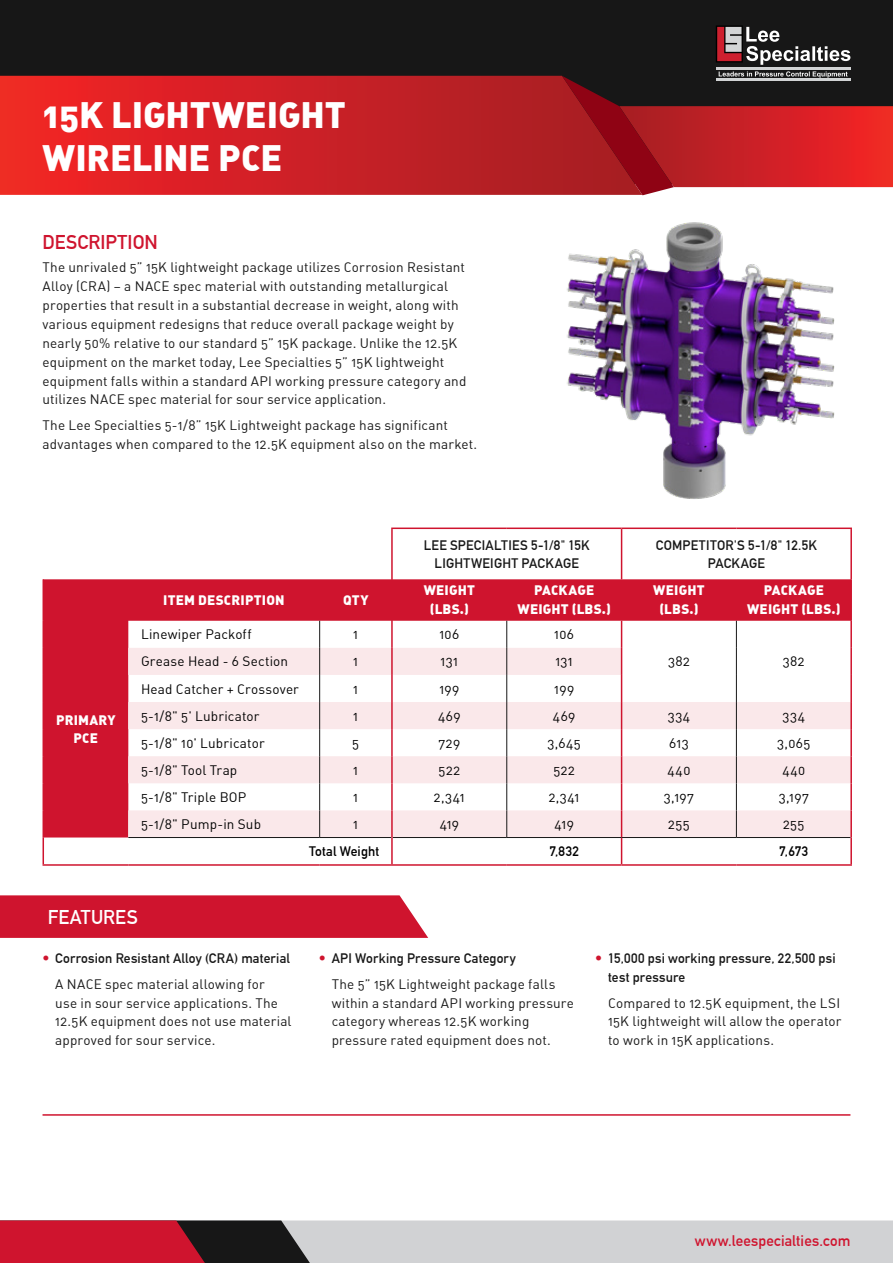
<style>
.page{position:relative;width:893px;height:1263px;background:#fff}
.page>*{position:absolute;margin:0;border:0;box-sizing:border-box;transform-origin:0 0}
.t1{font:900 36px/43.2px "DIN Alternate";letter-spacing:-.005em;color:#fff}
.t2{font:700 19.5px "DIN Alternate";letter-spacing:.005em;color:#cf142e}
.t3{font:700 19.5px "DIN Alternate";letter-spacing:.01em;color:#fff}
.t4{font:700 15px "DIN Alternate";letter-spacing:.01em;color:#cf142e}
.t5{font:13.5px/18.9px "DIN Alternate";letter-spacing:.01em;color:#171717}
.t6{font:13.5px "DIN Alternate";letter-spacing:.015em;color:#000}
.t7{font:700 13.5px/18.9px "DIN Alternate";letter-spacing:.015em;color:#171717}
.t8{font:900 13.5px/18.9px "DIN Alternate";letter-spacing:.015em;color:#fff;text-align:center}
.t9{font:700 13.5px "DIN Alternate";letter-spacing:.01em;color:#000}
.s1{font-weight:900;font-size:15px;color:#cf142e}
.s2{font-weight:400}
.s3{font-weight:700}
</style>
<div class="page">
<div style="left:0;top:0;width:893px;height:184px;background:#171717"></div>
<svg style="left:0;top:76px;width:562px;height:119px;background:#cf2125"></svg>
<img style="left:567px;top:222px;width:268px;height:277px">
<svg style="left:44px;top:579px;width:806px;height:258px;fill:#cf142e"></svg>
<svg style="left:128px;top:648px;width:722px;height:189px;fill:#fae8ea"></svg>
<hr style="left:43px;top:864px;width:85px;height:2px;background:#cf142e">
<hr style="left:128px;top:864px;width:192px;height:2px;background:#cf142e">
<hr style="left:320px;top:864px;width:72px;height:2px;background:#cf142e">
<hr style="left:392px;top:864px;width:115px;height:2px;background:#cf142e">
<hr style="left:507px;top:864px;width:115px;height:2px;background:#cf142e">
<hr style="left:622px;top:864px;width:114px;height:2px;background:#cf142e">
<hr style="left:736px;top:864px;width:116px;height:2px;background:#cf142e">
<hr style="left:391px;top:527px;width:116px;height:2px;background:#cf142e">
<hr style="left:507px;top:527px;width:115px;height:2px;background:#cf142e">
<hr style="left:622px;top:527px;width:114px;height:2px;background:#cf142e">
<hr style="left:621px;top:529px;width:1px;height:50px;background:#cf142e">
<hr style="left:736px;top:527px;width:116px;height:2px;background:#cf142e">
<hr style="left:850px;top:529px;width:2px;height:50px;background:#cf142e">
<hr style="left:850px;top:621px;width:2px;height:27px;background:#cf142e">
<hr style="left:850px;top:648px;width:2px;height:27px;background:#cf142e">
<hr style="left:850px;top:675px;width:2px;height:27px;background:#cf142e">
<hr style="left:850px;top:702px;width:2px;height:27px;background:#cf142e">
<hr style="left:850px;top:729px;width:2px;height:27px;background:#cf142e">
<hr style="left:850px;top:756px;width:2px;height:27px;background:#cf142e">
<hr style="left:850px;top:783px;width:2px;height:27px;background:#cf142e">
<hr style="left:850px;top:810px;width:2px;height:27px;background:#cf142e">
<hr style="left:128px;top:837px;width:192px;height:1px;background:#171717">
<hr style="left:320px;top:837px;width:71px;height:1px;background:#171717">
<hr style="left:393px;top:837px;width:114px;height:1px;background:#171717">
<hr style="left:507px;top:837px;width:115px;height:1px;background:#171717">
<hr style="left:622px;top:837px;width:114px;height:1px;background:#171717">
<hr style="left:736px;top:837px;width:114px;height:1px;background:#171717">
<hr style="left:391px;top:529px;width:2px;height:50px;background:#cf142e">
<hr style="left:391px;top:579px;width:2px;height:42px;background:#cf142e">
<hr style="left:391px;top:621px;width:2px;height:27px;background:#cf142e">
<hr style="left:391px;top:648px;width:2px;height:27px;background:#cf142e">
<hr style="left:391px;top:675px;width:2px;height:27px;background:#cf142e">
<hr style="left:391px;top:702px;width:2px;height:27px;background:#cf142e">
<hr style="left:391px;top:729px;width:2px;height:27px;background:#cf142e">
<hr style="left:391px;top:756px;width:2px;height:27px;background:#cf142e">
<hr style="left:391px;top:783px;width:2px;height:27px;background:#cf142e">
<hr style="left:391px;top:810px;width:2px;height:27px;background:#cf142e">
<svg style="left:621px;top:621px;width:1px;height:243px"></svg>
<hr style="left:850px;top:837px;width:2px;height:27px;background:#cf142e">
<hr style="left:391px;top:837px;width:2px;height:27px;background:#cf142e">
<svg style="left:319px;top:621px;width:1px;height:216px"></svg>
<svg style="left:506px;top:621px;width:1px;height:216px"></svg>
<svg style="left:736px;top:621px;width:1px;height:216px"></svg>
<hr style="left:43px;top:579px;width:1px;height:42px;background:#cf142e">
<svg style="left:43px;top:621px;width:1px;height:243px"></svg>
<hr style="left:850px;top:579px;width:2px;height:42px;background:#cf142e">
<svg style="left:0;top:895px;width:428px;height:43px;background:#d01d36"></svg>
<svg style="left:0;top:1220px;width:893px;height:43px;background:#bb949b"></svg>
<hr style="left:43px;top:1114px;width:807px;height:2px;background:#cf142e">
<svg style="left:716px;top:26px;width:134px;height:39px"></svg>
<hr style="left:716px;top:67px;width:134px;height:2px;background:#d1d3d4">
<svg style="left:562px;top:71px;width:331px;height:124px"></svg>
<h1 class="t1" style="left:43px;top:92px;width:305px">15K LIGHTWEIGHT<br>WIRELINE PCE</h1>
<h2 class="t2" style="left:43px;top:227px;width:117px">DESCRIPTION</h2>
<p class="t5" style="left:43px;top:258px;width:425px">The unrivaled 5” 15K lightweight package utilizes Corrosion Resistant Alloy (CRA) – a NACE spec material with outstanding metallurgical properties that result in a substantial decrease in weight, along with various equipment redesigns that reduce overall package weight by nearly 50% relative to our standard 5” 15K package. Unlike the 12.5K equipment on the market today, Lee Specialties 5” 15K lightweight equipment falls within a standard API working pressure category and utilizes NACE spec material for sour service application.</p>
<p class="t5" style="left:43px;top:415px;width:436px">The Lee Specialties 5-1/8” 15K Lightweight package has significant advantages when compared to the 12.5K equipment also on the market.</p>
<p class="t7" style="left:424px;top:534px;width:167px;text-align:center">LEE SPECIALTIES 5-1/8" 15K<br>LIGHTWEIGHT PACKAGE</p>
<p class="t7" style="left:656px;top:534px;width:163px;text-align:center">COMPETITOR'S 5-1/8" 12.5K<br>PACKAGE</p>
<p class="t8" style="left:56px;top:709px;width:61px">PRIMARY<br>PCE</p>
<p class="t8" style="left:163px;top:590px;width:123px">ITEM DESCRIPTION</p>
<p class="t8" style="left:343px;top:590px;width:27px">QTY</p>
<p class="t8" style="left:424px;top:580px;width:53px">WEIGHT (LBS.)</p>
<p class="t8" style="left:517px;top:580px;width:95px">PACKAGE<br>WEIGHT (LBS.)</p>
<p class="t8" style="left:653px;top:580px;width:53px">WEIGHT (LBS.)</p>
<p class="t8" style="left:747px;top:580px;width:95px">PACKAGE<br>WEIGHT (LBS.)</p>
<p class="t6" style="left:141px;top:626px;width:112px">Linewiper Packoff</p>
<p class="t6" style="left:353px;top:626px;width:7px">1</p>
<p class="t6" style="left:439px;top:626px;width:21px">106</p>
<p class="t6" style="left:554px;top:626px;width:21px">106</p>
<p class="t6" style="left:141px;top:653px;width:149px">Grease Head - 6 Section</p>
<p class="t6" style="left:353px;top:653px;width:7px">1</p>
<p class="t6" style="left:441px;top:653px;width:19px">131</p>
<p class="t6" style="left:555px;top:653px;width:19px">131</p>
<p class="t6" style="left:668px;top:653px;width:23px">382</p>
<p class="t6" style="left:783px;top:653px;width:23px">382</p>
<p class="t6" style="left:141px;top:680px;width:159px">Head Catcher + Crossover</p>
<p class="t6" style="left:353px;top:680px;width:7px">1</p>
<p class="t6" style="left:439px;top:680px;width:21px">199</p>
<p class="t6" style="left:554px;top:680px;width:21px">199</p>
<p class="t6" style="left:141px;top:707px;width:120px">5-1/8" 5' Lubricator</p>
<p class="t6" style="left:353px;top:707px;width:7px">1</p>
<p class="t6" style="left:438px;top:707px;width:24px">469</p>
<p class="t6" style="left:553px;top:707px;width:24px">469</p>
<p class="t6" style="left:668px;top:707px;width:24px">334</p>
<p class="t6" style="left:783px;top:707px;width:24px">334</p>
<p class="t6" style="left:141px;top:734px;width:125px">5-1/8" 10' Lubricator</p>
<p class="t6" style="left:352px;top:734px;width:8px">5</p>
<p class="t6" style="left:438px;top:734px;width:23px">729</p>
<p class="t6" style="left:547px;top:734px;width:35px">3,645</p>
<p class="t6" style="left:669px;top:734px;width:21px">613</p>
<p class="t6" style="left:777px;top:734px;width:35px">3,065</p>
<p class="t6" style="left:141px;top:761px;width:98px">5-1/8" Tool Trap</p>
<p class="t6" style="left:353px;top:761px;width:7px">1</p>
<p class="t6" style="left:438px;top:761px;width:23px">522</p>
<p class="t6" style="left:553px;top:761px;width:23px">522</p>
<p class="t6" style="left:668px;top:761px;width:24px">440</p>
<p class="t6" style="left:782px;top:761px;width:24px">440</p>
<p class="t6" style="left:141px;top:789px;width:107px">5-1/8" Triple BOP</p>
<p class="t6" style="left:353px;top:789px;width:7px">1</p>
<p class="t6" style="left:434px;top:789px;width:32px">2,341</p>
<p class="t6" style="left:549px;top:789px;width:32px">2,341</p>
<p class="t6" style="left:664px;top:789px;width:32px">3,197</p>
<p class="t6" style="left:779px;top:789px;width:32px">3,197</p>
<p class="t6" style="left:141px;top:816px;width:121px">5-1/8" Pump-in Sub</p>
<p class="t6" style="left:353px;top:816px;width:7px">1</p>
<p class="t6" style="left:440px;top:816px;width:21px">419</p>
<p class="t6" style="left:554px;top:816px;width:21px">419</p>
<p class="t6" style="left:668px;top:816px;width:23px">255</p>
<p class="t6" style="left:783px;top:816px;width:23px">255</p>
<p class="t9" style="left:309px;top:841px;width:72px">Total Weight</p>
<p class="t9" style="left:549px;top:841px;width:31px">7,832</p>
<p class="t9" style="left:779px;top:841px;width:31px">7,673</p>
<h2 class="t3" style="left:48px;top:902px;width:92px">FEATURES</h2>
<p class="t7" style="left:55px;top:945px;width:236px;line-height:25.2px;text-indent:-13px"><span class="s1">•</span> Corrosion Resistant Alloy (CRA) material<br><span class="s2">A NACE spec material allowing for</span></p>
<p class="t5" style="left:55px;top:993px;width:238px">use in sour service applications. The<br>12.5K equipment does not use material approved for sour service.</p>
<p class="t5" style="left:332px;top:946px;width:225px;line-height:25.2px;text-indent:-13px"><span class="s1">•</span> <span class="s3">API Working Pressure Category<br></span>The 5” 15K Lightweight package falls</p>
<p class="t5" style="left:332px;top:993px;width:244px">within a standard API working pressure category whereas 12.5K working pressure rated equipment does not.</p>
<p class="t7" style="left:608px;top:948px;width:229px;text-indent:-13px"><span class="s1">•</span> 15,000 psi working pressure, 22,500 psi test pressure</p>
<p class="t5" style="left:608px;top:993px;width:235px;text-align:justify">Compared to 12.5K equipment, the LSI 15K lightweight will allow the operator to work in 15K applications.</p>
<p class="t4" style="left:695px;top:1229px;width:157px">www.leespecialties.com</p>
</div>
